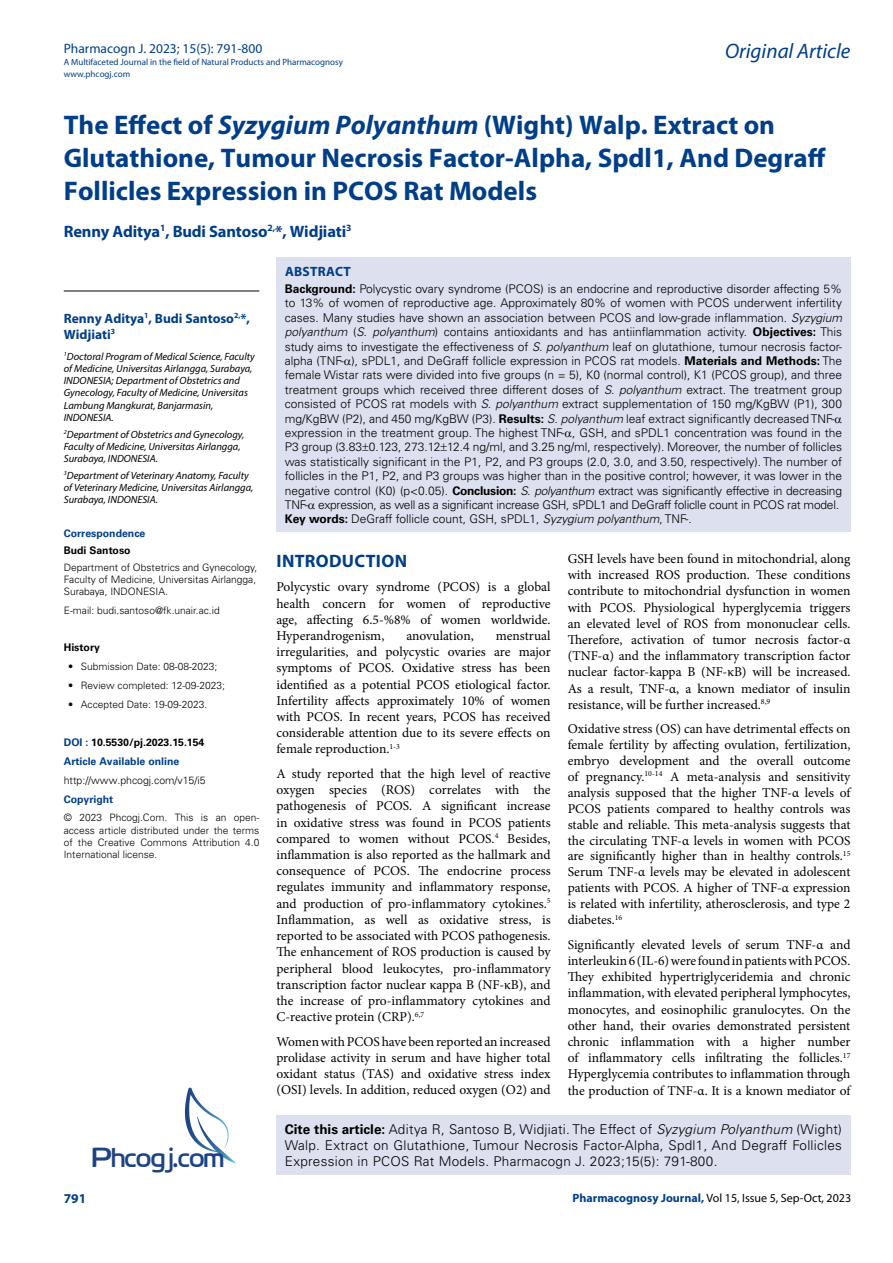
<style>
.page{position:relative;width:893px;height:1263px;background:#fff}
.page>*{position:absolute;margin:0;border:0;box-sizing:border-box;transform-origin:0 0}
.t1{font:27.6px "Cloud World";color:#1e4384}
.t2{font:700 27px/33px "Myriad Pro";color:#003e88}
.t3{font:italic 21px "Myriad Pro";color:#003e88}
.t4{font:700 18px "Myriad Pro";letter-spacing:.015em;color:#003e88}
.t5{font:700 16.5px "Myriad Pro";letter-spacing:-.01em;color:#003e88}
.t6{font:13.5px/16.2px "Minion Pro";color:#000;text-align:justify}
.t7{font:300 13.5px/16.2px "Univers LT Std";letter-spacing:.02em;color:#000}
.t8{font:700 13.5px/16.2px "Myriad Pro";color:#003e88}
.t9{font:13.5px "Myriad Pro";color:#003e88}
.t10{font:700 13.5px "Myriad Pro";letter-spacing:.02em;color:#003e88}
.t11{font:300 12px/14.4px "Univers LT Std";color:#000}
.t12{font:12px "Myriad Pro";color:#000}
.t13{font:italic 10.5px/12.3px "Myriad Pro";color:#000}
.t14{font:700 10.5px/18.9px "Univers LT Std";color:#003e88}
.t15{font:300 10.5px "Univers LT Std";color:#000}
.t16{font:700 10.5px "Univers LT Std";color:#000}
.t17{font:300 10.2px/12.3px "Univers LT Std";color:#000;text-align:justify}
.t18{font:9px/12px "Myriad Pro";color:#003e88}
.s1{font-style:italic}
.s2{color:#000}
.s3{font-weight:700}
.s4{font-weight:700;color:#003e88}
</style>
<div class="page">
<div style="left:276px;top:1115px;width:574px;height:60px;background:#dde0ef"></div>
<svg style="left:185px;top:1087px;width:51px;height:76px"></svg>
<div style="left:276px;top:258px;width:575px;height:274px;background:#dde0ef"></div>
<hr style="left:64px;top:291px;width:195px;height:1px;background:#000">
<p class="t9" style="left:64px;top:40px;width:200px">Pharmacogn J. 2023; 15(5): 791-800</p>
<p class="t18" style="left:64px;top:55px;width:281px">A Multifaceted Journal in the field of Natural Products and Pharmacognosy www.phcogj.com</p>
<h3 class="t3" style="left:725px;top:38px;width:127px">Original Article</h3>
<h2 class="t2" style="left:64px;top:108px;width:764px">The Effect of <span class="s1">Syzygium Polyanthum</span> (Wight) Walp. Extract on<br>Glutathione, Tumour Necrosis Factor-Alpha, Spdl1, And Degraff<br>Follicles Expression in PCOS Rat Models</h2>
<p class="t5" style="left:64px;top:220px;width:289px">Renny Aditya<sup>1</sup>, Budi Santoso<sup>2,</sup>*, Widjiati<sup>3</sup></p>
<p class="t8" style="left:64px;top:309px;width:188px">Renny Aditya<sup>1</sup>, Budi Santoso<sup>2,</sup>*,<br>Widjiati<sup>3</sup></p>
<p class="t13" style="left:64px;top:350px;width:193px"><sup>1</sup>Doctoral Program of Medical Science, Faculty of Medicine, Universitas Airlangga, Surabaya, INDONESIA; Department of Obstetrics and Gynecology, Faculty of Medicine, Universitas Lambung Mangkurat, Banjarmasin, INDONESIA.</p>
<p class="t13" style="left:64px;top:428px;width:182px"><sup>2</sup>Department of Obstetrics and Gynecology,<br>Faculty of Medicine, Universitas Airlangga,<br>Surabaya, INDONESIA.</p>
<p class="t13" style="left:64px;top:469px;width:191px"><sup>3</sup>Department of Veterinary Anatomy, Faculty of Veterinary Medicine, Universitas Airlangga,<br>Surabaya, INDONESIA.</p>
<p class="t14" style="left:64px;top:524px;width:83px">Correspondence</p>
<p class="t16" style="left:64px;top:544px;width:68px">Budi Santoso</p>
<p class="t17" style="left:64px;top:561px;width:195px">Department of Obstetrics and Gynecology, Faculty of Medicine, Universitas Airlangga, Surabaya, INDONESIA.</p>
<p class="t17" style="left:64px;top:604px;width:157px">E-mail: budi.santoso@fk.unair.ac.id</p>
<p class="t16" style="left:64px;top:642px;width:38px">History</p>
<p class="t17" style="left:68px;top:660px;width:151px">• Submission Date: 08-08-2023;</p>
<p class="t17" style="left:68px;top:679px;width:158px">• Review completed: 12-09-2023;</p>
<p class="t17" style="left:68px;top:698px;width:141px">• Accepted Date: 19-09-2023.</p>
<p class="t14" style="left:64px;top:733px;width:142px">DOI : <span class="s2">10.5530/pj.2023.15.154<br></span>Article Available online</p>
<p class="t15" style="left:64px;top:774px;width:143px">http://www.phcogj.com/v15/i5</p>
<p class="t14" style="left:64px;top:790px;width:51px">Copyright</p>
<p class="t17" style="left:64px;top:812px;width:197px">© 2023 Phcogj.Com. This is an open&shy;access article distributed under the terms of the Creative Commons Attribution 4.0<br>International license.</p>
<p class="t10" style="left:285px;top:263px;width:67px">ABSTRACT</p>
<p class="t11" style="left:285px;top:281px;width:559px"><span class="s3">Background:</span> Polycystic ovary syndrome (PCOS) is an endocrine and reproductive disorder affecting 5% to 13% of women of reproductive age. Approximately 80% of women with PCOS underwent infertility cases. Many studies have shown an association between PCOS and low-grade inflammation. <span class="s1">Syzygium polyanthum</span> (<span class="s1">S. polyanthum</span>) contains antioxidants and has antiinflammation activity. <span class="s3">Objectives:</span> This study aims to investigate the effectiveness of <span class="s1">S. polyanthum</span> leaf on glutathione, tumour necrosis factor&shy;alpha (TNF- ), sPDL1, and DeGraff follicle expression in PCOS rat models. <span class="s3">Materials and Methods:</span> The female Wistar rats were divided into five groups (n = 5), K0 (normal control), K1 (PCOS group), and three treatment groups which received three different doses of <span class="s1">S. polyanthum</span> extract. The treatment group consisted of PCOS rat models with <span class="s1">S. polyanthum</span> extract supplementation of 150 mg/KgBW (P1), 300 mg/KgBW (P2), and 450 mg/KgBW (P3)<span class="s1">.</span> <span class="s3">Results:</span> <span class="s1">S. polyanthum</span> leaf extract significantly decreased TNF&shy;expression in the treatment group. The highest TNF- , GSH, and sPDL1 concentration was found in the P3 group (3.83 0.123, 273.12 12.4 ng/ml, and 3.25 ng/ml, respectively). Moreover, the number of follicles was statistically significant in the P1, P2, and P3 groups (2.0, 3.0, and 3.50, respectively). The number of follicles in the P1, P2, and P3 groups was higher than in the positive control; however, it was lower in the negative control (K0) (p&lt;0.05). <span class="s3">Conclusion:</span> <span class="s1">S. polyanthum</span> extract was significantly effective in decreasing TNF- expression, as well as a significant increase GSH, sPDL1 and DeGraff foliclle count in PCOS rat model<span class="s1">.<br></span><span class="s3">Key words:</span> DeGraff follicle count, GSH, sPDL1, <span class="s1">Syzygium polyanthum</span>, TNF-.</p>
<h3 class="t4" style="left:277px;top:549px;width:132px">INTRODUCTION</h3>
<p class="t6" style="left:276px;top:579px;width:276px">Polycystic ovary syndrome (PCOS) is a global health concern for women of reproductive age, affecting 6.5-%8% of women worldwide.<br>Hyperandrogenism,</p>
<p class="t6" style="left:276px;top:628px;width:276px;text-indent:219px">menstrual irregularities, and polycystic ovaries are major symptoms of PCOS. Oxidative stress has been identified as a potential PCOS etiological factor.<br>Infertility affects approximately 10% of women with PCOS. In recent years, PCOS has received considerable attention due to its severe effects on female reproduction.<sup>1-3</sup></p>
<p class="t6" style="left:276px;top:766px;width:276px">A study reported that the high level of reactive oxygen species (ROS) correlates with the pathogenesis of PCOS. A significant increase in oxidative stress was found in PCOS patients compared to women without PCOS.<sup>4</sup> Besides, inflammation is also reported as the hallmark and consequence of PCOS. The endocrine process regulates immunity and inflammatory response, and production of pro-inflammatory cytokines.<sup>5<br></sup>Inflammation, as well as oxidative stress, is reported to be associated with PCOS pathogenesis.<br>The enhancement of ROS production is caused by peripheral blood leukocytes, pro-inflammatory transcription factor nuclear κappa B (NF-κB), and the increase of pro-inflammatory cytokines and C-reactive protein (CRP).<sup>6,7</sup></p>
<p class="t6" style="left:276px;top:1033px;width:276px">Women with PCOS have been reported an increased prolidase activity in serum and have higher total oxidant status (TAS) and oxidative stress index (OSI) levels. In addition, reduced oxygen (O2) and</p>
<p class="t6" style="left:406px;top:628px;width:69px">anovulation,</p>
<p class="t6" style="left:568px;top:551px;width:284px">GSH levels have been found in mitochondrial, along with increased ROS production. These conditions contribute to mitochondrial dysfunction in women with PCOS. Physiological hyperglycemia triggers an elevated level of ROS from mononuclear cells.<br>Therefore, activation of tumor necrosis factor-α (TNF-α) and the inflammatory transcription factor nuclear factor-kappa B (NF-κB) will be increased.<br>As a result, TNF-α, a known mediator of insulin resistance, will be further increased.<sup>8,9</sup></p>
<p class="t6" style="left:568px;top:721px;width:284px">Oxidative stress (OS) can have detrimental effects on female fertility by affecting ovulation, fertilization, embryo development and the overall outcome of pregnancy.<sup>10-14</sup> A meta-analysis and sensitivity analysis supposed that the higher TNF-α levels of PCOS patients compared to healthy controls was stable and reliable. This meta-analysis suggests that the circulating TNF-α levels in women with PCOS are significantly higher than in healthy controls.<sup>15<br></sup>Serum TNF-α levels may be elevated in adolescent patients with PCOS. A higher of TNF-α expression is related with infertility, atherosclerosis, and type 2 diabetes.<sup>16</sup></p>
<p class="t6" style="left:568px;top:936px;width:284px">Significantly elevated levels of serum TNF-α and interleukin 6 (IL-6) were found in patients with PCOS.<br>They exhibited hypertriglyceridemia and chronic inflammation, with elevated peripheral lymphocytes, monocytes, and eosinophilic granulocytes. On the other hand, their ovaries demonstrated persistent chronic inflammation with a higher number of inflammatory cells infiltrating the follicles.<sup>17<br></sup>Hyperglycemia contributes to inflammation through the production of TNF-α. It is a known mediator of</p>
<p class="t8" style="left:64px;top:1190px;width:24px">791</p>
<p class="t7" style="left:285px;top:1121px;width:559px"><span class="s3">Cite this article:</span> Aditya R, Santoso B, Widjiati. The Effect of <span class="s1">Syzygium Polyanthum</span> (Wight)<br>Walp. Extract on Glutathione, Tumour Necrosis Factor-Alpha, Spdl1, And Degraff Follicles</p>
<h1 class="t1" style="left:92px;top:1136px;width:134px">Phcogj.com</h1>
<p class="t7" style="left:285px;top:1153px;width:434px">Expression in PCOS Rat Models. Pharmacogn J. 2023;15(5): 791-800.</p>
<p class="t12" style="left:572px;top:1190px;width:280px"><span class="s4">Pharmacognosy Journal,</span> Vol 15, Issue 5, Sep-Oct, 2023</p>
</div>
